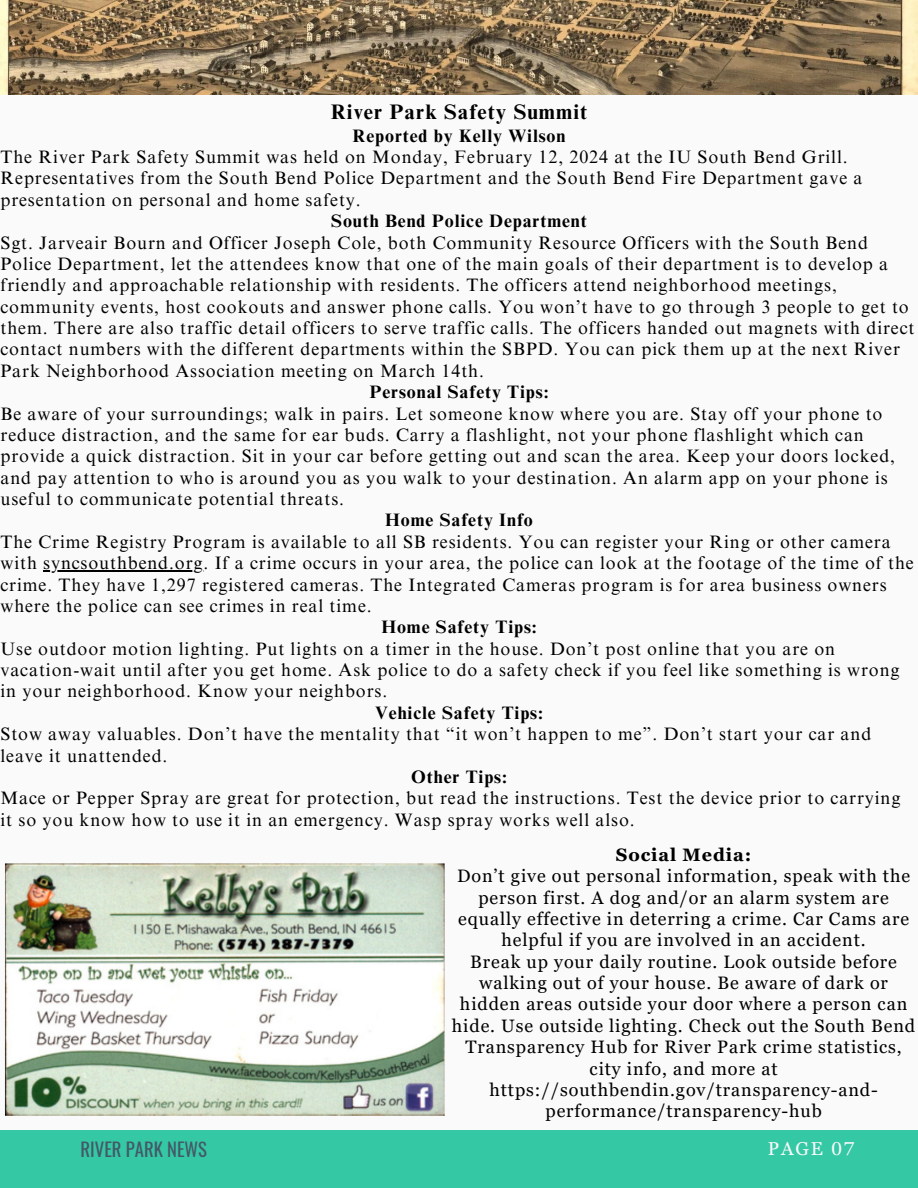
<style>
.page{position:relative;width:918px;height:1188px;background:#fafafa}
.page>*{position:absolute;margin:0;border:0;box-sizing:border-box;transform-origin:0 0}
.t1{font:700 21px "Times NRMT Pro";letter-spacing:.05em;color:#000}
.t2{font:18.6px "Oswald";color:#435967}
.t3{font:18.6px "Georgia Pro";letter-spacing:.1em;color:#fafafa}
.t4{font:18px/21.3px "Times NRMT Pro";letter-spacing:.05em;color:#000}
.t5{font:18px/21.3px "Georgia Pro";letter-spacing:.05em;color:#000;text-align:center}
.t6{font:700 18px "Times NRMT Pro";letter-spacing:.05em;color:#000}
.t7{font:700 18px "Georgia Pro";letter-spacing:.05em;color:#000}
</style>
<div class="page">
<img style="left:0;top:0;width:918px;height:94px">
<img style="left:5px;top:863px;width:440px;height:253px">
<hr style="left:43px;top:570px;width:161px;height:1px;background:#000">
<div style="left:0;top:1130px;width:918px;height:58px;background:#35c8a5"></div>
<p class="t1" style="left:331px;top:104px;width:258px">River Park Safety Summit</p>
<p class="t6" style="left:353px;top:129px;width:214px">Reported by Kelly Wilson</p>
<p class="t4" style="left:1px;top:149px;width:864px">The River Park Safety Summit was held on Monday, February 12, 2024 at the IU South Bend Grill.<br>Representatives from the South Bend Police Department and the South Bend Fire Department gave a presentation on personal and home safety.</p>
<p class="t6" style="left:331px;top:214px;width:257px">South Bend Police Department</p>
<p class="t4" style="left:1px;top:234px;width:916px">Sgt. Jarveair Bourn and Officer Joseph Cole, both Community Resource Officers with the South Bend Police Department, let the attendees know that one of the main goals of their department is to develop a friendly and approachable relationship with residents. The officers attend neighborhood meetings, community events, host cookouts and answer phone calls. You won’t have to go through 3 people to get to them. There are also traffic detail officers to serve traffic calls. The officers handed out magnets with direct contact numbers with the different departments within the SBPD. You can pick them up at the next River Park Neighborhood Association meeting on March 14th.</p>
<p class="t6" style="left:370px;top:385px;width:181px">Personal Safety Tips:</p>
<p class="t4" style="left:1px;top:405px;width:896px">Be aware of your surroundings; walk in pairs. Let someone know where you are. Stay off your phone to reduce distraction, and the same for ear buds. Carry a flashlight, not your phone flashlight which can provide a quick distraction. Sit in your car before getting out and scan the area. Keep your doors locked, and pay attention to who is around you as you walk to your destination. An alarm app on your phone is useful to communicate potential threats.</p>
<p class="t6" style="left:385px;top:514px;width:149px">Home Safety Info</p>
<p class="t4" style="left:1px;top:533px;width:915px">The Crime Registry Program is available to all SB residents. You can register your Ring or other camera with syncsouthbend.org. If a crime occurs in your area, the police can look at the footage of the time of the crime. They have 1,297 registered cameras. The Integrated Cameras program is for area business owners where the police can see crimes in real time.</p>
<p class="t6" style="left:381px;top:620px;width:157px">Home Safety Tips:</p>
<p class="t4" style="left:1px;top:640px;width:901px">Use outdoor motion lighting. Put lights on a timer in the house. Don’t post online that you are on vacation-wait until after you get home. Ask police to do a safety check if you feel like something is wrong in your neighborhood. Know your neighbors.</p>
<p class="t6" style="left:375px;top:706px;width:169px">Vehicle Safety Tips:</p>
<p class="t4" style="left:1px;top:726px;width:872px">Stow away valuables. Don’t have the mentality that “it won’t happen to me”. Don’t start your car and leave it unattended.</p>
<p class="t6" style="left:411px;top:770px;width:97px">Other Tips:</p>
<p class="t4" style="left:1px;top:790px;width:901px">Mace or Pepper Spray are great for protection, but read the instructions. Test the device prior to carrying it so you know how to use it in an emergency. Wasp spray works well also.</p>
<p class="t7" style="left:616px;top:844px;width:137px">Social Media:</p>
<p class="t5" style="left:452px;top:865px;width:465px">Don’t give out personal information, speak with the person first. A dog and/or an alarm system are equally effective in deterring a crime. Car Cams are helpful if you are involved in an accident.<br>Break up your daily routine. Look outside before walking out of your house. Be aware of dark or hidden areas outside your door where a person can hide. Use outside lighting. Check out the South Bend Transparency Hub for River Park crime statistics, city info, and more at https://southbendin.gov/transparency-and&shy;performance/transparency-hub</p>
<p class="t2" style="left:81px;top:1135px;width:128px">RIVER PARK NEWS</p>
<p class="t3" style="left:768px;top:1138px;width:88px">PAGE 07</p>
</div>
